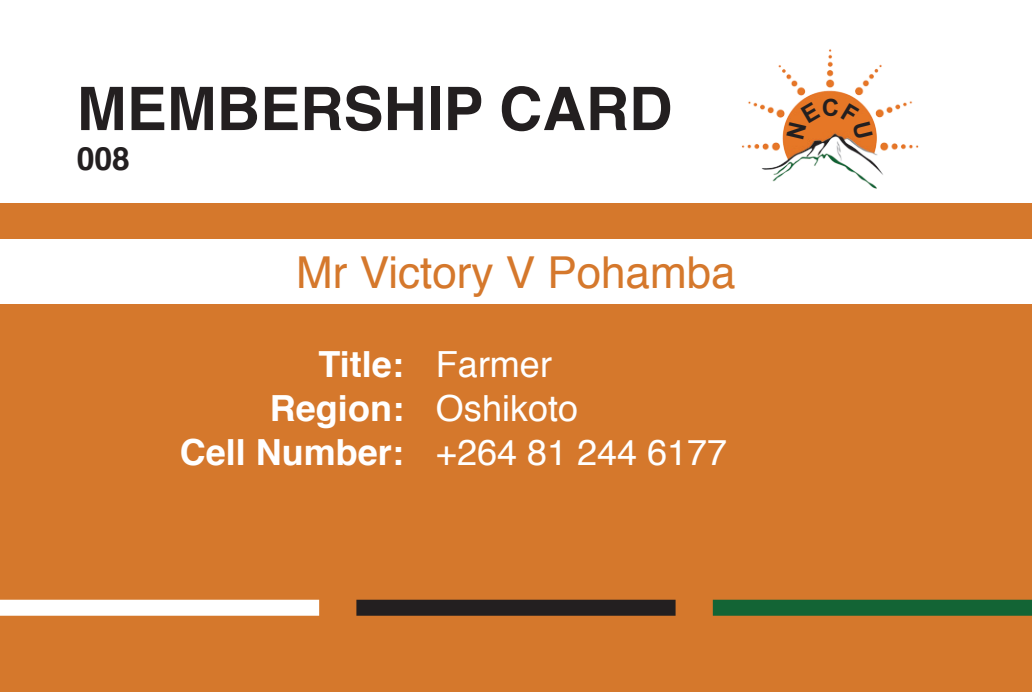
<style>
.page{position:relative;width:1032px;height:692px;background:#d5782c}
.page>*{position:absolute;margin:0;border:0;box-sizing:border-box;transform-origin:0 0}
.t1{font:700 60px "Helvetica";color:#231f20}
.t2{font:44px "Helvetica";color:#d5782c}
.t3{font:36px "Helvetica";color:#fff}
.t4{font:700 36px "Helvetica";color:#fff}
.t5{font:700 32px "Helvetica";color:#231f20}
</style>
<div class="page">
<div style="left:0;top:0;width:1032px;height:202px;background:#fff"></div>
<div style="left:0;top:239px;width:1032px;height:65px;background:#fff"></div>
<div style="left:0;top:599px;width:319px;height:16px;background:#fff"></div>
<div style="left:713px;top:599px;width:319px;height:16px;background:#136435"></div>
<div style="left:356px;top:599px;width:319px;height:16px;background:#231f20"></div>
<img style="left:741px;top:49px;width:178px;height:140px">
<svg style="left:786px;top:99px;width:87px;height:40px;background:#e68239"></svg>
<h1 class="t1" style="left:77px;top:60px;width:597px">MEMBERSHIP CARD</h1>
<p class="t5" style="left:77px;top:133px;width:55px">008</p>
<p class="t2" style="left:296px;top:239px;width:441px">Mr Victory V Pohamba</p>
<p class="t4" style="left:319px;top:335px;width:87px">Title:</p>
<p class="t4" style="left:270px;top:379px;width:135px">Region:</p>
<p class="t4" style="left:180px;top:423px;width:226px">Cell Number:</p>
<p class="t3" style="left:436px;top:336px;width:117px">Farmer</p>
<p class="t3" style="left:436px;top:380px;width:144px">Oshikoto</p>
<p class="t3" style="left:436px;top:424px;width:293px">+264 81 244 6177</p>
</div>
